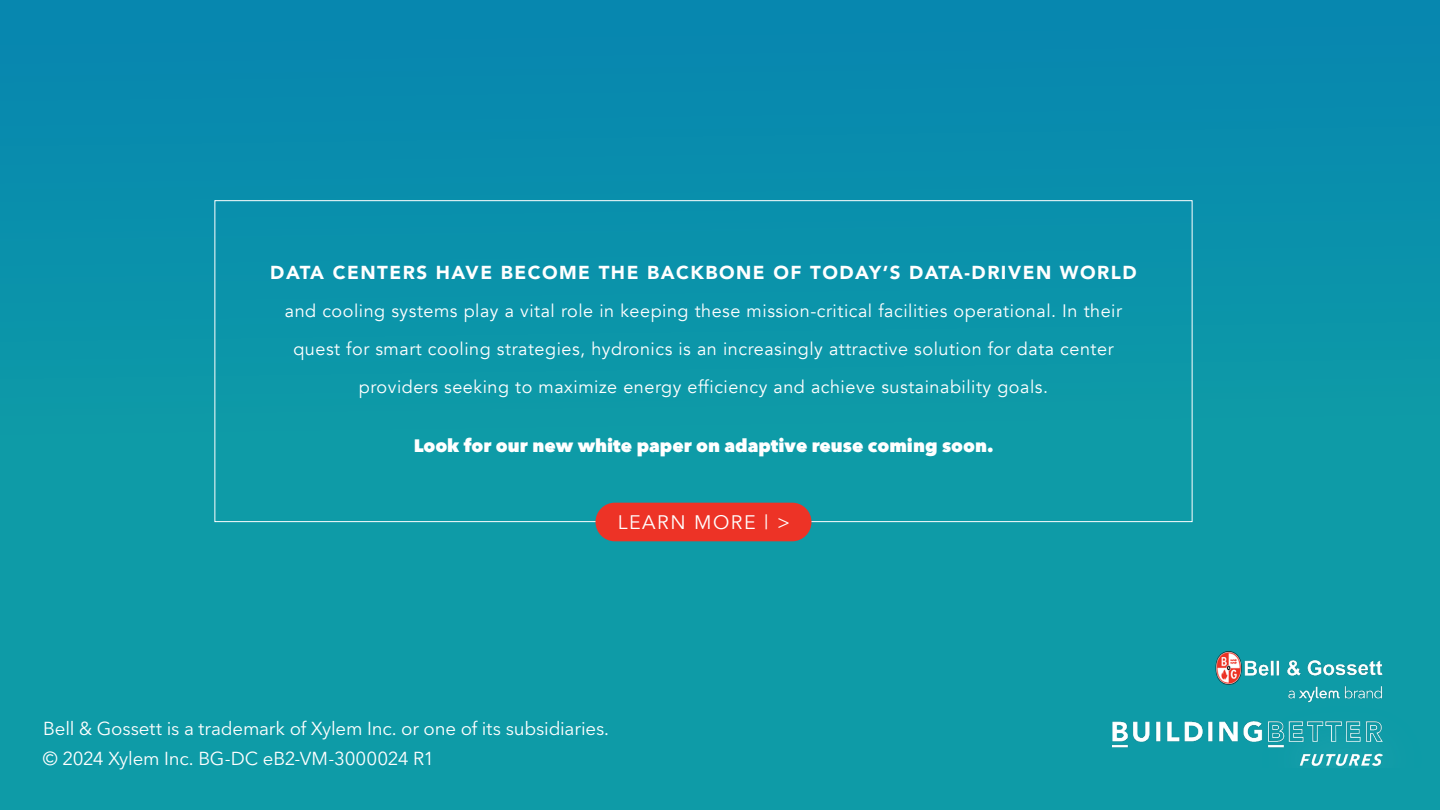
<style>
.page{position:relative;width:1440px;height:810px;background:#fff}
.page>*{position:absolute;margin:0;border:0;box-sizing:border-box;transform-origin:0 0}
.t1{font:19.58px "Avenir";letter-spacing:.08em;color:#fff}
.t2{font:900 18.75px "Avenir";letter-spacing:.08em;color:#fff}
.t3{font:18.67px/29.8px "Avenir Next LT Pro";letter-spacing:-.01em;color:#fff}
.t4{font:18px/37.8px "Avenir";letter-spacing:.03em;color:#fff;text-align:center}
.t5{font:800 18px "Avenir Next";color:#fff}
</style>
<div class="page">
<div style="left:0;top:0;width:1440px;height:810px;background:linear-gradient(to bottom,#098aae,#10a0a5)"></div>
<img style="left:1112px;top:652px;width:328px;height:116px">
<div style="left:596px;top:503px;width:216px;height:38px;background:#ed3326;border-radius:19px"></div>
<p class="t2" style="left:270px;top:257px;width:868px">DATA CENTERS HAVE BECOME THE BACKBONE OF TODAY’S DATA-DRIVEN WORLD</p>
<p class="t4" style="left:285px;top:292px;width:839px">and cooling systems play a vital role in keeping these mission-critical facilities operational. In their quest for smart cooling strategies, hydronics is an increasingly attractive solution for data center providers seeking to maximize energy efficiency and achieve sustainability goals.</p>
<p class="t5" style="left:414px;top:435px;width:581px">Look for our new white paper on adaptive reuse coming soon.</p>
<p class="t1" style="left:618px;top:510px;width:174px">LEARN MORE | &gt;</p>
<p class="t3" style="left:43px;top:714px;width:568px">Bell &amp; Gossett is a trademark of Xylem Inc. or one of its subsidiaries. © 2024 Xylem Inc. BG-DC eB2-VM-3000024 R1</p>
</div>
